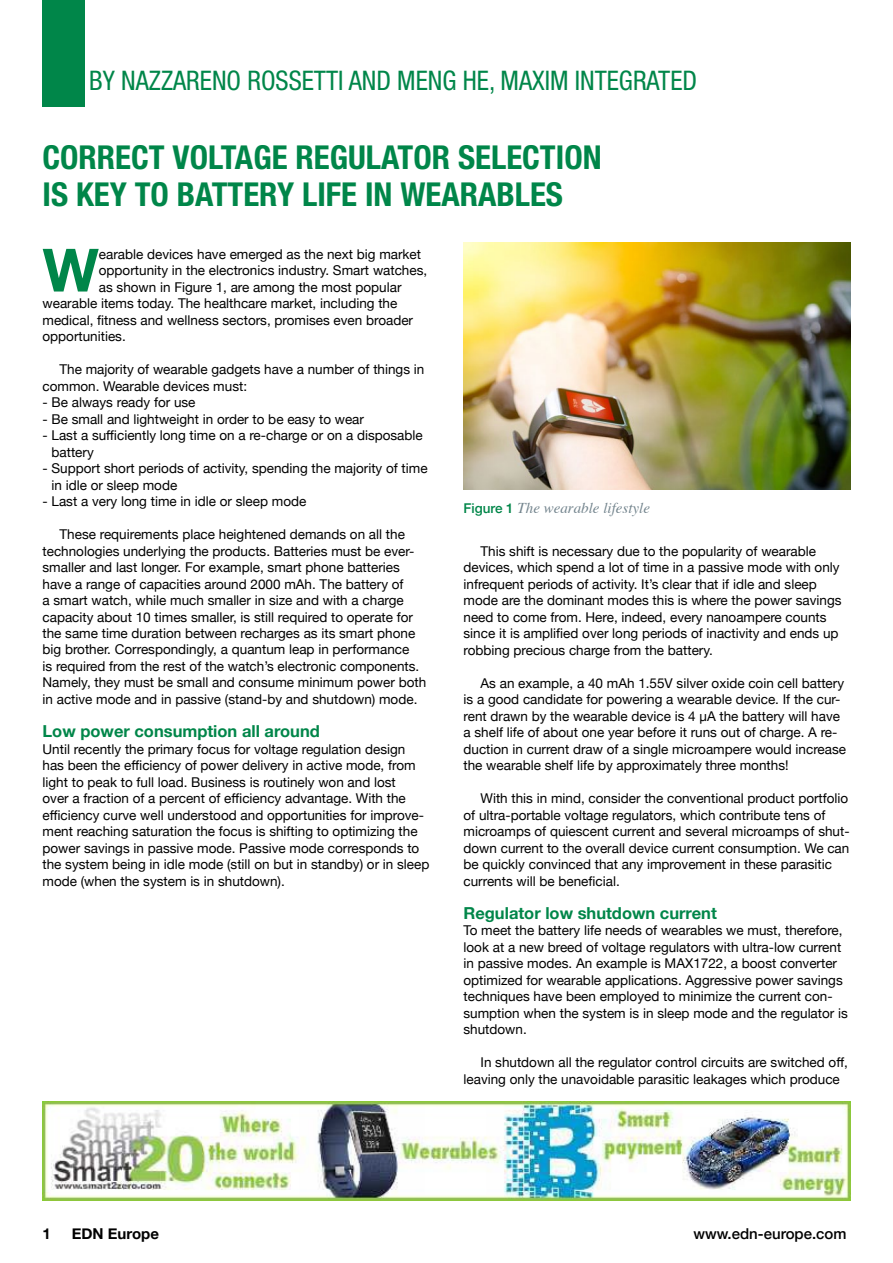
<style>
.page{position:relative;width:893px;height:1263px;background:#fff}
.page>*{position:absolute;margin:0;border:0;box-sizing:border-box;transform-origin:0 0}
.t1{font:700 59.7px "Helvetica Neue";color:#008649}
.t2{font:700 condensed 33px/37.5px "Helvetica Neue";color:#008649}
.t3{font:condensed 27px "Helvetica Neue";color:#008649}
.t4{font:700 16.5px "Helvetica Neue";color:#008649}
.t5{font:italic 15px "Times";color:#73848d}
.t6{font:500 15px "Helvetica Neue";color:#000}
.t7{font:700 15px "Helvetica Neue";color:#000}
.t8{font:13.5px/16.5px "Helvetica Neue";color:#000}
.s1{font-family:"Helvetica Neue";font-weight:500;font-style:normal;font-size:13.5px;color:#008649}
</style>
<div class="page">
<div style="left:43px;top:0;width:42px;height:106px;background:#008649"></div>
<img style="left:463px;top:242px;width:387px;height:247px">
<img style="left:43px;top:1101px;width:807px;height:99px">
<h3 class="t3" style="left:89px;top:65px;width:609px">BY NAZZARENO ROSSETTI AND MENG HE, MAXIM INTEGRATED</h3>
<h2 class="t2" style="left:43px;top:138px;width:561px">CORRECT VOLTAGE REGULATOR SELECTION<br>IS KEY TO BATTERY LIFE IN WEARABLES</h2>
<h1 class="t1" style="left:43px;top:223px;width:58px">W</h1>
<p class="t8" style="left:99px;top:246px;width:324px">earable devices have emerged as the next big market</p>
<p class="t8" style="left:99px;top:263px;width:330px">opportunity in the electronics industry. Smart watches,</p>
<p class="t8" style="left:99px;top:279px;width:304px">as shown in Figure 1, are among the most popular</p>
<p class="t8" style="left:43px;top:296px;width:356px">wearable items today. The healthcare market, including the</p>
<p class="t8" style="left:43px;top:312px;width:372px">medical, fitness and wellness sectors, promises even broader</p>
<p class="t8" style="left:43px;top:329px;width:85px">opportunities.</p>
<p class="t8" style="left:43px;top:362px;width:383px;text-indent:17px">The majority of wearable gadgets have a number of things in common. Wearable devices must:</p>
<p class="t8" style="left:43px;top:395px;width:154px">- Be always ready for use</p>
<p class="t8" style="left:43px;top:411px;width:323px">- Be small and lightweight in order to be easy to wear</p>
<p class="t8" style="left:52px;top:428px;width:373px;text-indent:-9px">- Last a sufficiently long time on a re-charge or on a disposable battery</p>
<p class="t8" style="left:52px;top:461px;width:378px;text-indent:-9px">- Support short periods of activity, spending the majority of time in idle or sleep mode</p>
<p class="t8" style="left:43px;top:494px;width:265px">- Last a very long time in idle or sleep mode</p>
<p class="t8" style="left:43px;top:527px;width:385px;text-indent:17px">These requirements place heightened demands on all the technologies underlying the products. Batteries must be ever&shy;smaller and last longer. For example, smart phone batteries have a range of capacities around 2000 mAh. The battery of<br>a smart watch, while much smaller in size and with a charge capacity about 10 times smaller, is still required to operate for the same time duration between recharges as its smart phone big brother. Correspondingly, a quantum leap in performance<br>is required from the rest of the watch’s electronic components.<br>Namely, they must be small and consume minimum power both in active mode and in passive (stand-by and shutdown) mode.</p>
<p class="t4" style="left:43px;top:718px;width:279px">Low power consumption all around</p>
<p class="t8" style="left:43px;top:741px;width:388px">Until recently the primary focus for voltage regulation design has been the efficiency of power delivery in active mode, from light to peak to full load. Business is routinely won and lost<br>over a fraction of a percent of efficiency advantage. With the efficiency curve well understood and opportunities for improve&shy;ment reaching saturation the focus is shifting to optimizing the power savings in passive mode. Passive mode corresponds to the system being in idle mode (still on but in standby) or in sleep mode (when the system is in shutdown).</p>
<p class="t5" style="left:463px;top:494px;width:188px"><span class="s1">Figure 1</span> The wearable lifestyle</p>
<p class="t8" style="left:463px;top:543px;width:380px;text-indent:17px">This shift is necessary due to the popularity of wearable devices, which spend a lot of time in a passive mode with only infrequent periods of activity. It’s clear that if idle and sleep mode are the dominant modes this is where the power savings need to come from. Here, indeed, every nanoampere counts since it is amplified over long periods of inactivity and ends up robbing precious charge from the battery.</p>
<p class="t8" style="left:463px;top:675px;width:384px;text-indent:17px">As an example, a 40 mAh 1.55V silver oxide coin cell battery is a good candidate for powering a wearable device. If the cur&shy;rent drawn by the wearable device is 4 µA the battery will have a shelf life of about one year before it runs out of charge. A re&shy;duction in current draw of a single microampere would increase the wearable shelf life by approximately three months!</p>
<p class="t8" style="left:463px;top:791px;width:388px;text-indent:17px">With this in mind, consider the conventional product portfolio of ultra-portable voltage regulators, which contribute tens of microamps of quiescent current and several microamps of shut&shy;down current to the overall device current consumption. We can be quickly convinced that any improvement in these parasitic currents will be beneficial.</p>
<p class="t4" style="left:463px;top:900px;width:255px">Regulator low shutdown current</p>
<p class="t8" style="left:463px;top:923px;width:386px">To meet the battery life needs of wearables we must, therefore, look at a new breed of voltage regulators with ultra-low current in passive modes. An example is MAX1722, a boost converter optimized for wearable applications. Aggressive power savings techniques have been employed to minimize the current con&shy;sumption when the system is in sleep mode and the regulator is shutdown.</p>
<p class="t8" style="left:463px;top:1055px;width:386px;text-indent:17px">In shutdown all the regulator control circuits are switched off, leaving only the unavoidable parasitic leakages which produce</p>
<p class="t7" style="left:43px;top:1222px;width:10px">1</p>
<p class="t7" style="left:72px;top:1222px;width:89px">EDN Europe</p>
<p class="t6" style="left:693px;top:1222px;width:155px">www.edn-europe.com</p>
</div>
